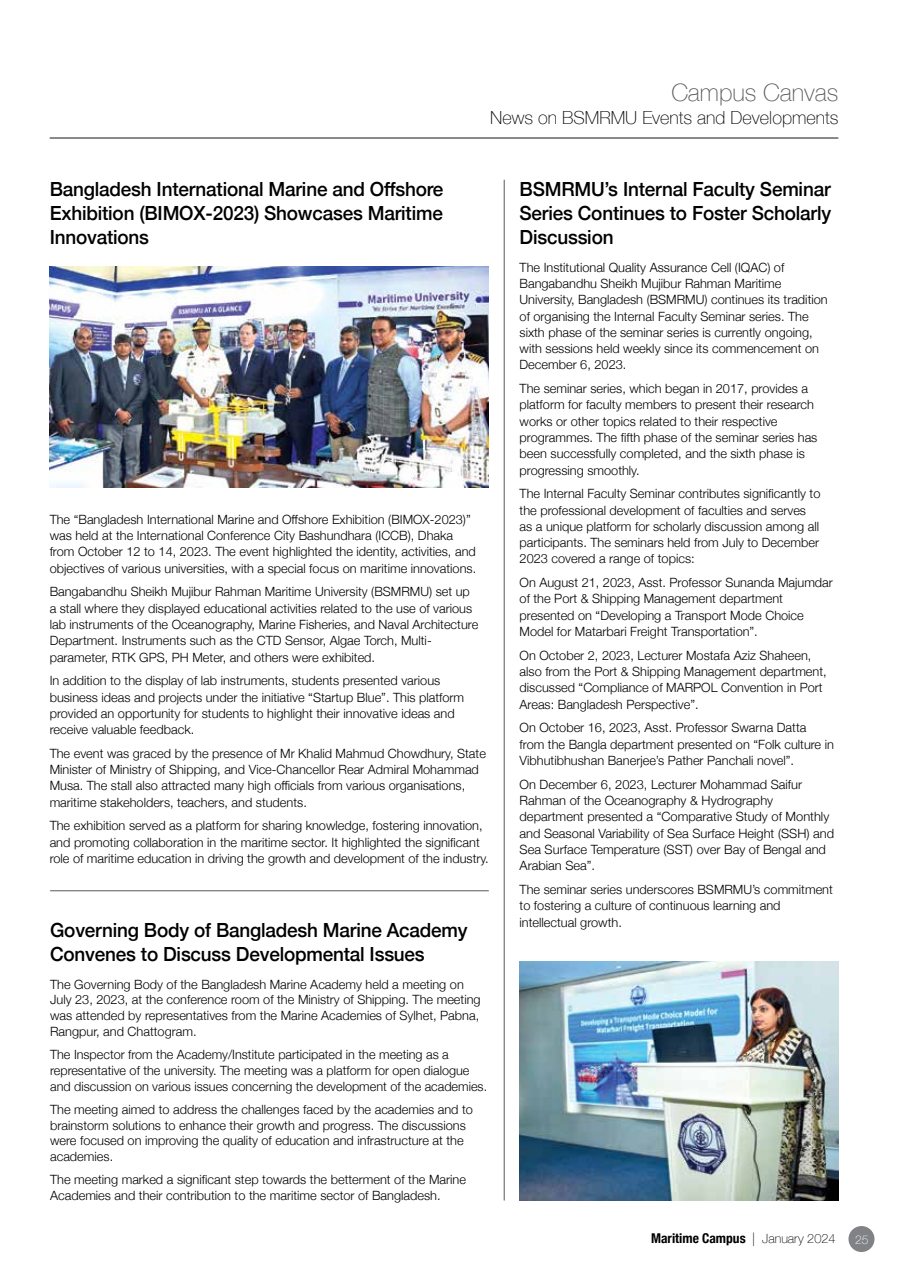
<style>
.page{position:relative;width:902px;height:1280px;background:#fff}
.page>*{position:absolute;margin:0;border:0;box-sizing:border-box;transform-origin:0 0}
.t1{font:100 24px "Helvetica Neue";color:#58595b}
.t2{font:500 19.5px/24px "Helvetica Neue";letter-spacing:-.01em;color:#000;text-align:justify}
.t3{font:100 18px "Helvetica Neue";color:#000}
.t4{font:700 condensed 13.5px "Helvetica Neue";color:#000}
.t5{font:300 12.75px/16.2px "Helvetica Neue";color:#000}
.t6{font:100 12px "Helvetica Neue";color:#fff}
.s1{font-weight:100;font-stretch:normal}
.s2{font-weight:100;font-stretch:normal;font-size:12.75px}
</style>
<div class="page">
<div style="left:848px;top:1226px;width:26px;height:26px;background:#808285;border-radius:50%"></div>
<hr style="left:50px;top:137px;width:788px;height:2px;background:#636466">
<img style="left:50px;top:266px;width:439px;height:221px">
<hr style="left:504px;top:180px;width:1px;height:1020px;background:#58595b">
<hr style="left:50px;top:890px;width:439px;height:1px;background:#58595b">
<img style="left:519px;top:961px;width:319px;height:239px">
<h1 class="t1" style="left:671px;top:74px;width:168px">Campus Canvas</h1>
<h3 class="t3" style="left:490px;top:104px;width:350px">News on BSMRMU Events and Developments</h3>
<h2 class="t2" style="left:50px;top:175px;width:395px">Bangladesh International Marine and Offshore Exhibition (BIMOX-2023) Showcases Maritime Innovations</h2>
<p class="t5" style="left:50px;top:510px;width:428px">The “Bangladesh International Marine and Offshore Exhibition (BIMOX-2023)” was held at the International Conference City Bashundhara (ICCB), Dhaka from October 12 to 14, 2023. The event highlighted the identity, activities, and objectives of various universities, with a special focus on maritime innovations.</p>
<p class="t5" style="left:50px;top:583px;width:430px">Bangabandhu Sheikh Mujibur Rahman Maritime University (BSMRMU) set up a stall where they displayed educational activities related to the use of various lab instruments of the Oceanography, Marine Fisheries, and Naval Architecture Department. Instruments such as the CTD Sensor, Algae Torch, Multi&shy;parameter, RTK GPS, PH Meter, and others were exhibited.</p>
<p class="t5" style="left:50px;top:672px;width:416px">In addition to the display of lab instruments, students presented various business ideas and projects under the initiative “Startup Blue”. This platform provided an opportunity for students to highlight their innovative ideas and receive valuable feedback.</p>
<p class="t5" style="left:50px;top:744px;width:438px">The event was graced by the presence of Mr Khalid Mahmud Chowdhury, State Minister of Ministry of Shipping, and Vice-Chancellor Rear Admiral Mohammad Musa. The stall also attracted many high officials from various organisations, maritime stakeholders, teachers, and students.</p>
<p class="t5" style="left:50px;top:817px;width:441px">The exhibition served as a platform for sharing knowledge, fostering innovation, and promoting collaboration in the maritime sector. It highlighted the significant role of maritime education in driving the growth and development of the industry.</p>
<h2 class="t2" style="left:50px;top:916px;width:419px">Governing Body of Bangladesh Marine Academy<br>Convenes to Discuss Developmental Issues</h2>
<p class="t5" style="left:50px;top:975px;width:432px;line-height:15.8px">The Governing Body of the Bangladesh Marine Academy held a meeting on July 23, 2023, at the conference room of the Ministry of Shipping. The meeting was attended by representatives from the Marine Academies of Sylhet, Pabna, Rangpur, and Chattogram.</p>
<p class="t5" style="left:50px;top:1046px;width:438px;line-height:15.8px">The Inspector from the Academy/Institute participated in the meeting as a representative of the university. The meeting was a platform for open dialogue and discussion on various issues concerning the development of the academies.</p>
<p class="t5" style="left:50px;top:1100px;width:424px;line-height:15.8px">The meeting aimed to address the challenges faced by the academies and to brainstorm solutions to enhance their growth and progress. The discussions were focused on improving the quality of education and infrastructure at the academies.</p>
<p class="t5" style="left:50px;top:1171px;width:417px;line-height:15.8px">The meeting marked a significant step towards the betterment of the Marine<br>Academies and their contribution to the maritime sector of Bangladesh.</p>
<h2 class="t2" style="left:519px;top:175px;width:313px">BSMRMU’s Internal Faculty Seminar Series Continues to Foster Scholarly Discussion</h2>
<p class="t5" style="left:519px;top:258px;width:310px">The Institutional Quality Assurance Cell (IQAC) of Bangabandhu Sheikh Mujibur Rahman Maritime University, Bangladesh (BSMRMU) continues its tradition of organising the Internal Faculty Seminar series. The sixth phase of the seminar series is currently ongoing, with sessions held weekly since its commencement on December 6, 2023.</p>
<p class="t5" style="left:519px;top:380px;width:299px">The seminar series, which began in 2017, provides a platform for faculty members to present their research works or other topics related to their respective programmes. The fifth phase of the seminar series has been successfully completed, and the sixth phase is progressing smoothly.</p>
<p class="t5" style="left:519px;top:485px;width:302px">The Internal Faculty Seminar contributes significantly to the professional development of faculties and serves as a unique platform for scholarly discussion among all participants. The seminars held from July to December 2023 covered a range of topics:</p>
<p class="t5" style="left:519px;top:574px;width:315px">On August 21, 2023, Asst. Professor Sunanda Majumdar of the Port &amp; Shipping Management department presented on “Developing a Transport Mode Choice Model for Matarbari Freight Transportation”.</p>
<p class="t5" style="left:519px;top:646px;width:309px">On October 2, 2023, Lecturer Mostafa Aziz Shaheen, also from the Port &amp; Shipping Management department, discussed “Compliance of MARPOL Convention in Port Areas: Bangladesh Perspective”.</p>
<p class="t5" style="left:519px;top:719px;width:316px">On October 16, 2023, Asst. Professor Swarna Datta from the Bangla department presented on “Folk culture in<br>Vibhutibhushan Banerjee’s Pather Panchali novel”.</p>
<p class="t5" style="left:519px;top:775px;width:316px">On December 6, 2023, Lecturer Mohammad Saifur Rahman of the Oceanography &amp; Hydrography department presented a “Comparative Study of Monthly and Seasonal Variability of Sea Surface Height (SSH) and Sea Surface Temperature (SST) over Bay of Bengal and Arabian Sea”.</p>
<p class="t5" style="left:519px;top:880px;width:315px">The seminar series underscores BSMRMU’s commitment to fostering a culture of continuous learning and intellectual growth.</p>
<p class="t4" style="left:651px;top:1227px;width:186px">Maritime Campus <span class="s1">|</span> <span class="s2">January 2024</span></p>
<p class="t6" style="left:855px;top:1230px;width:15px">25</p>
</div>
